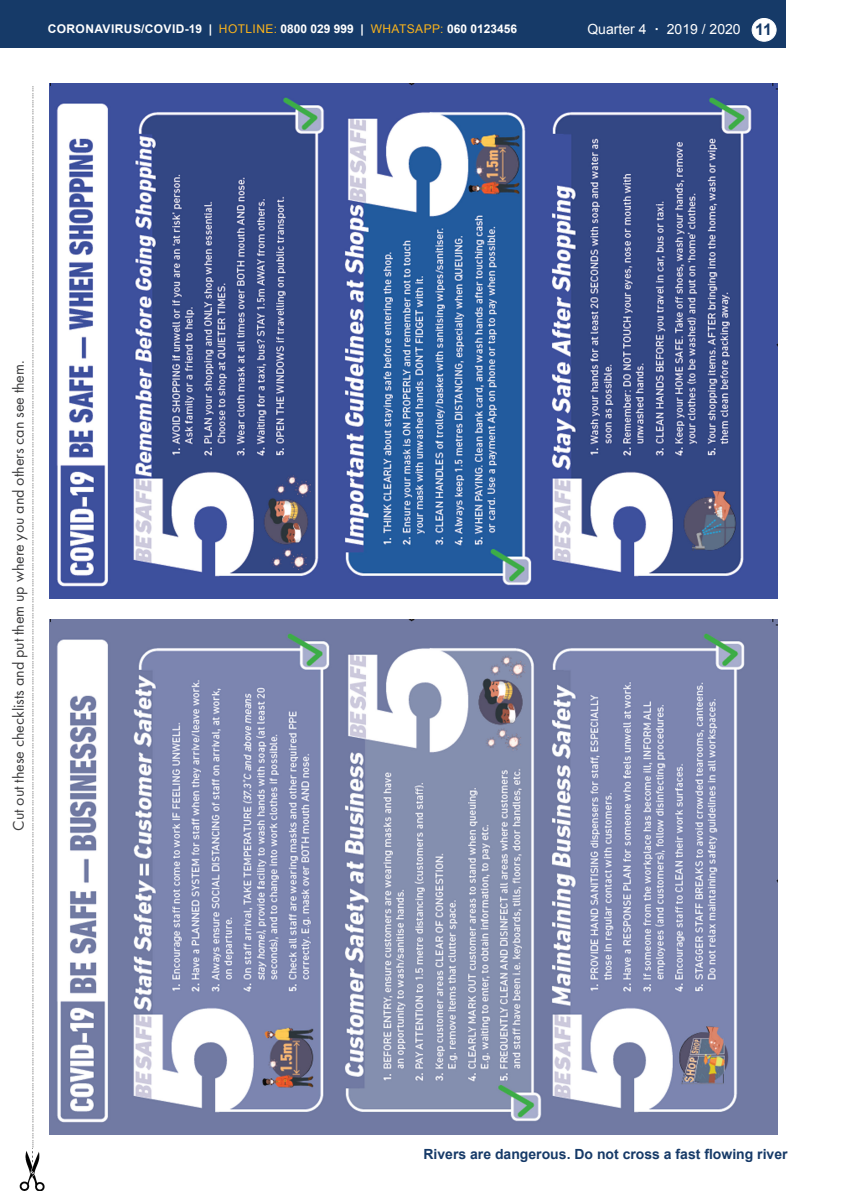
<style>
.page{position:relative;width:842px;height:1191px;background:#fff}
.page>*{position:absolute;margin:0;border:0;box-sizing:border-box;transform-origin:0 0}
.t1{font:16px "Futura PT";color:#3e3e3f}
.t2{font:700 14px "Arial";color:#163a68}
.t3{font:14px "Arial";color:#fff}
.t4{font:700 12px "Arial";color:#fff}
.t5{font:10px "Futura PT";color:#3e3e3f}
.s1{font-weight:400;color:#fbb41b}
.s2{font-weight:700}
.s3{font-weight:700;font-size:16px;color:#163a68}
</style>
<div class="page">
<div style="left:0;top:0;width:785px;height:48px;background:#163a68"></div>
<div style="left:752px;top:18px;width:24px;height:23px;background:#fff;border-radius:50%"></div>
<div style="left:752px;top:18px;width:25px;height:24px;border:1px solid #fff;border-radius:50%"></div>
<img style="left:19px;top:1148px;width:26px;height:43px">
<img style="left:49px;top:84px;width:729px;height:515px">
<img style="left:49px;top:619px;width:729px;height:515px">
<p class="t4" style="left:48px;top:20px;width:471px">CORONAVIRUS/COVID-19 | <span class="s1">HOTLINE:</span> 0800 029 999 | <span class="s1">WHATSAPP:</span> 060 0123456</p>
<h2 class="t3" style="left:587px;top:19px;width:186px">Quarter 4 <span class="s2">·</span> 2019 / 2020 <span class="s3">11</span></h2>
<p class="t5" style="left:24px;top:1148px;width:1064px;rotate:-90deg">..................................................................................................................................................................................................................................................................................................................................................................................................................................................................................</p>
<p class="t1" style="left:9px;top:830px;width:472px;rotate:-90deg">Cut out these checklists and put them up where you and others can see them.</p>
<h2 class="t2" style="left:423px;top:1143px;width:366px">Rivers are dangerous. Do not cross a fast flowing river</h2>
</div>
